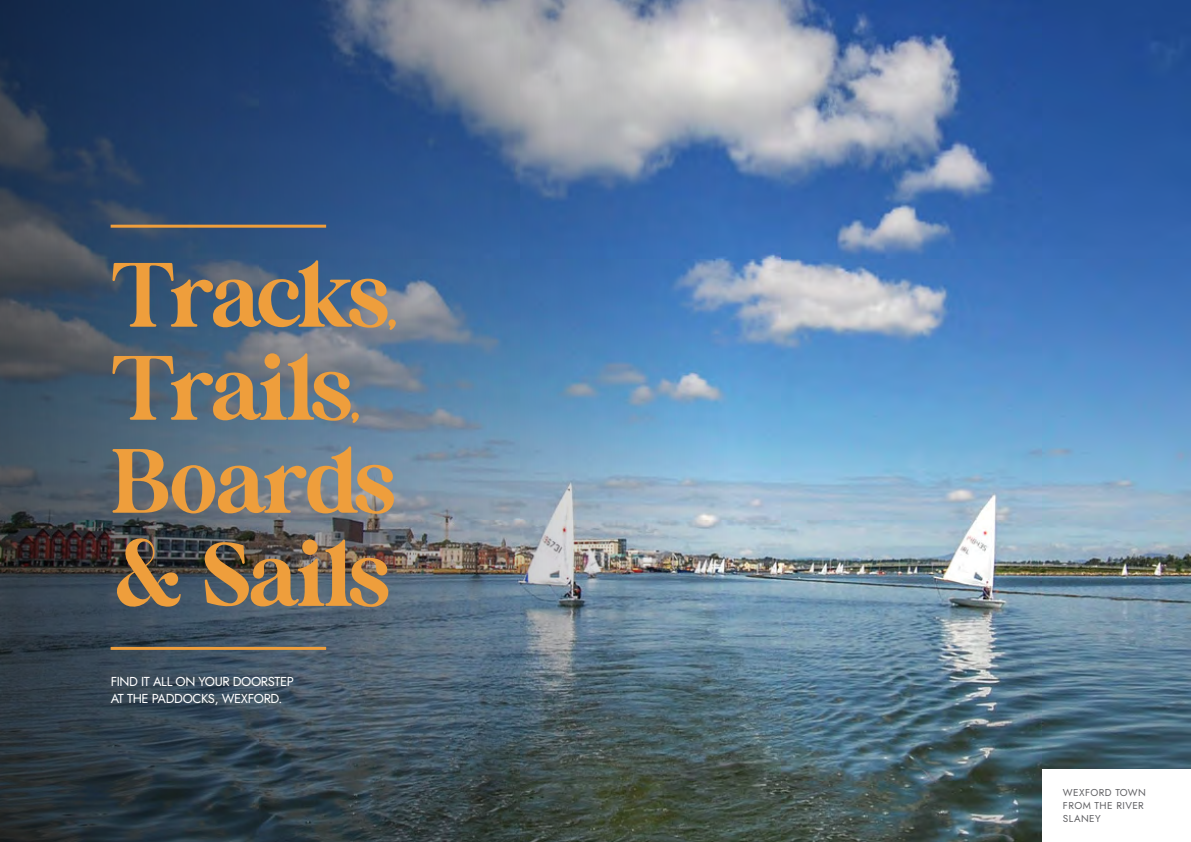
<style>
.page{position:relative;width:1191px;height:842px;background:#fff}
.page>*{position:absolute;margin:0;border:0;box-sizing:border-box;transform-origin:0 0}
.t1{font:91px/93px "Britania Ligatura";letter-spacing:-.05em;color:#ee9e3c}
.t2{font:13px/17.2px "Jost";letter-spacing:-.03em;color:#fff}
.t3{font:10px/12.8px "Jost";letter-spacing:.04em;color:#636366}
.s1{font-family:"Butler";font-weight:800}
</style>
<div class="page">
<img style="left:806px;top:0;width:385px;height:842px">
<img style="left:0;top:0;width:806px;height:842px">
<hr style="left:111px;top:647px;width:215px;height:3px;background:#ee9e3c">
<hr style="left:111px;top:225px;width:215px;height:3px;background:#ee9e3c">
<div style="left:1042px;top:769px;width:149px;height:73px;background:#fff"></div>
<p class="t1" style="left:111px;top:256px;width:288px">Tracks,<br>Trails,<br>Boards <span class="s1">&amp;</span> Sails</p>
<p class="t2" style="left:111px;top:673px;width:185px">FIND IT ALL ON YOUR DOORSTEP<br>AT THE PADDOCKS, WEXFORD.</p>
<p class="t3" style="left:1063px;top:786px;width:85px">WEXFORD TOWN<br>FROM THE RIVER<br>SLANEY</p>
</div>
